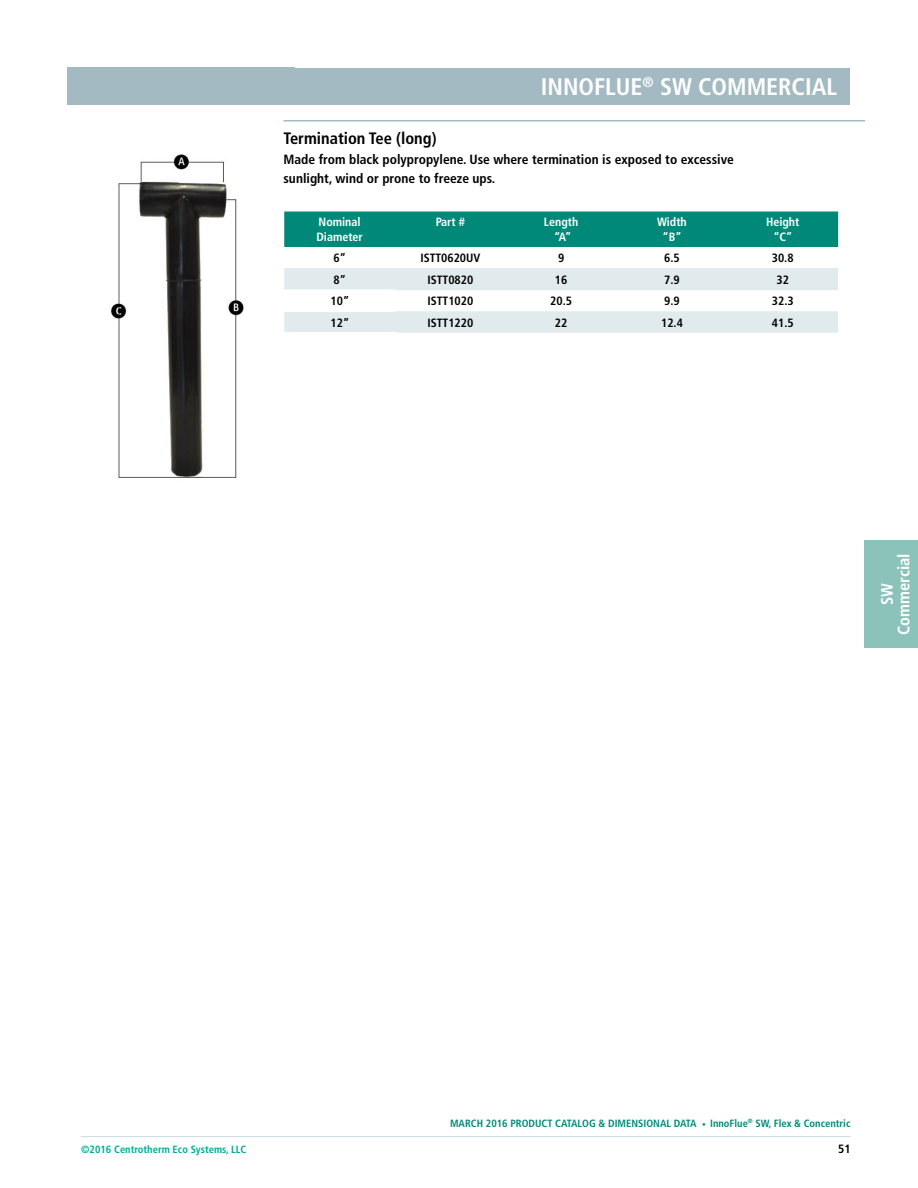
<style>
.page{position:relative;width:918px;height:1188px;background:#fff}
.page>*{position:absolute;margin:0;border:0;box-sizing:border-box;transform-origin:0 0}
.t1{font:700 condensed 24px "Frutiger";color:#fff}
.t2{font:700 condensed 16.5px "Frutiger";color:#000}
.t3{font:700 condensed 16.5px/16.5px "Frutiger";color:#fff;text-align:center}
.t4{font:700 condensed 13.35px/19.5px "Frutiger";color:#000}
.t5{font:700 condensed 12px "Frutiger";color:#000}
.t6{font:700 condensed 12px/14.4px "Frutiger";color:#fff;text-align:center}
.t7{font:700 condensed 10.5px "Frutiger";color:#008978}
.t8{font:700 condensed 10.5px "Frutiger";color:#00ab95}
.s1{font-size:7.5px}
</style>
<div class="page">
<hr style="left:81px;top:1136px;width:770px;height:1px;background:#ccd9de">
<svg style="left:81px;top:67px;width:214px;height:1px"></svg>
<div style="left:67px;top:68px;width:783px;height:37px;background:#a4bac2"></div>
<hr style="left:284px;top:120px;width:581px;height:2px;background:#a4bac2">
<div style="left:284px;top:212px;width:554px;height:35px;background:#008978"></div>
<svg style="left:284px;top:268px;width:554px;height:65px"></svg>
<img style="left:111px;top:154px;width:133px;height:324px">
<div style="left:864px;top:540px;width:54px;height:108px;background:#8bc3bb"></div>
<h1 class="t1" style="left:541px;top:73px;width:298px">INNOFLUE<sup>®</sup> SW COMMERCIAL</h1>
<p class="t2" style="left:284px;top:128px;width:155px">Termination Tee (long)</p>
<p class="t4" style="left:284px;top:149px;width:452px">Made from black polypropylene. Use where termination is exposed to excessive sunlight, wind or prone to freeze ups.</p>
<p class="t6" style="left:316px;top:215px;width:48px;text-align:left">Nominal<br>Diameter</p>
<p class="t6" style="left:436px;top:215px;width:31px">Part #</p>
<p class="t6" style="left:544px;top:215px;width:36px">Length “A”</p>
<p class="t6" style="left:657px;top:215px;width:31px">Width “B”</p>
<p class="t6" style="left:766px;top:215px;width:35px">Height “C”</p>
<p class="t5" style="left:334px;top:251px;width:14px">6”</p>
<p class="t5" style="left:420px;top:251px;width:62px">ISTT0620UV</p>
<p class="t5" style="left:558px;top:251px;width:8px">9</p>
<p class="t5" style="left:664px;top:251px;width:17px">6.5</p>
<p class="t5" style="left:772px;top:251px;width:23px">30.8</p>
<p class="t5" style="left:334px;top:272px;width:14px">8”</p>
<p class="t5" style="left:428px;top:272px;width:47px">ISTT0820</p>
<p class="t5" style="left:555px;top:272px;width:14px">16</p>
<p class="t5" style="left:664px;top:272px;width:17px">7.9</p>
<p class="t5" style="left:777px;top:272px;width:14px">32</p>
<p class="t5" style="left:331px;top:294px;width:20px">10”</p>
<p class="t5" style="left:428px;top:294px;width:47px">ISTT1020</p>
<p class="t5" style="left:550px;top:294px;width:23px">20.5</p>
<p class="t5" style="left:664px;top:294px;width:17px">9.9</p>
<p class="t5" style="left:772px;top:294px;width:23px">32.3</p>
<p class="t5" style="left:331px;top:315px;width:20px">12”</p>
<p class="t5" style="left:428px;top:315px;width:47px">ISTT1220</p>
<p class="t5" style="left:555px;top:315px;width:14px">22</p>
<p class="t5" style="left:661px;top:315px;width:23px">12.4</p>
<p class="t5" style="left:772px;top:315px;width:23px">41.5</p>
<p class="t3" style="left:879px;top:635px;width:83px;rotate:-90deg">SW<br>Commercial</p>
<p class="t8" style="left:81px;top:1144px;width:167px">©2016 Centrotherm Eco Systems, LLC</p>
<p class="t7" style="left:450px;top:1117px;width:402px">MARCH 2016 PRODUCT CATALOG &amp; DIMENSIONAL DATA <span class="s1">•</span> InnoFlue<sup>®</sup> SW, Flex &amp; Concentric</p>
<p class="t5" style="left:838px;top:1142px;width:14px">51</p>
</div>
